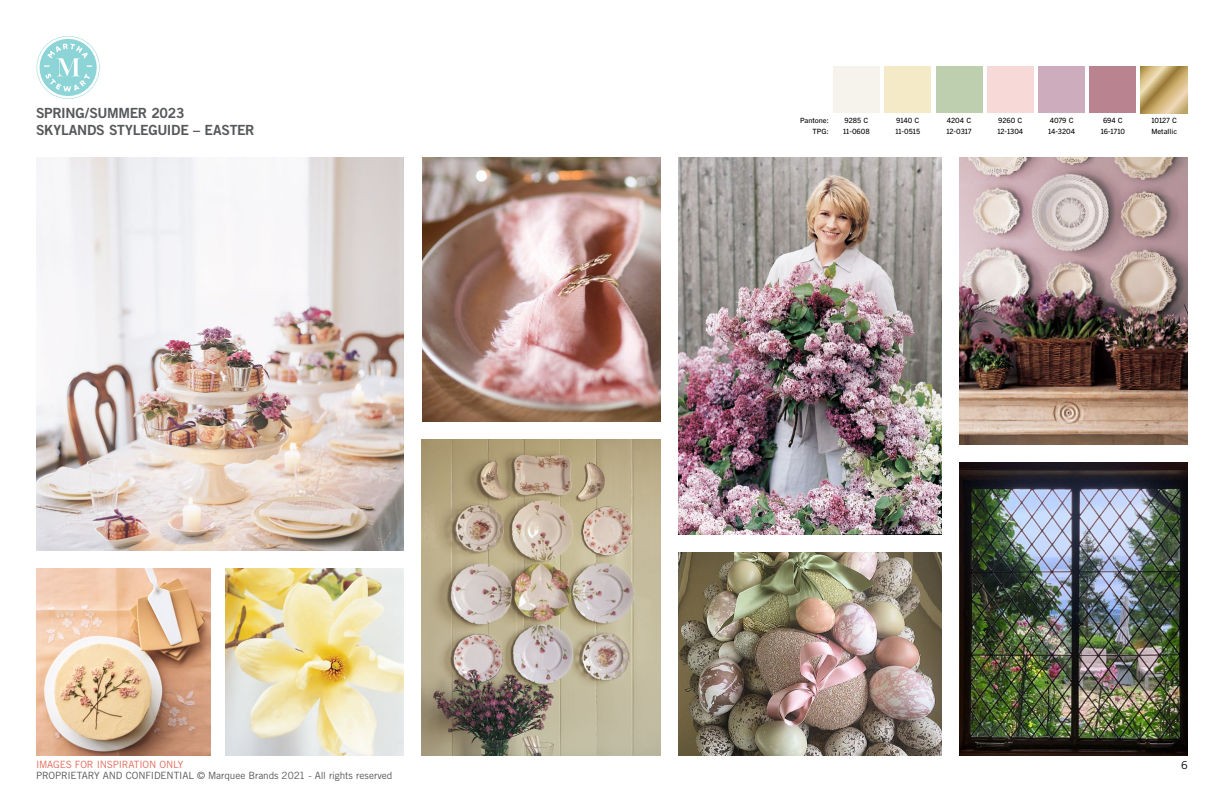
<style>
.page{position:relative;width:1224px;height:792px;background:#fff}
.page>*{position:absolute;margin:0;border:0;box-sizing:border-box;transform-origin:0 0}
.t1{font:14px/16.8px "Trade Gothic Bold Two";letter-spacing:-.025em;color:#55585a}
.t2{font:11px "Trade Gothic";color:#000}
.t3{font:10px "Trade Gothic";letter-spacing:-.01em;color:#55585a}
.t4{font:10px "Trade Gothic";letter-spacing:-.015em;color:#e26a57}
.t5{font:500 7px/10.3px "MSL Gothic";color:#000}
</style>
<div class="page">
<svg style="left:36px;top:36px;width:64px;height:63px"></svg>
<div style="left:1090px;top:66px;width:46px;height:47px;background:#b98390"></div>
<div style="left:833px;top:66px;width:47px;height:47px;background:#f5f3ec"></div>
<div style="left:884px;top:66px;width:47px;height:47px;background:#f4eac8"></div>
<div style="left:936px;top:66px;width:46px;height:47px;background:#bdcfae"></div>
<svg style="left:1141px;top:66px;width:47px;height:47px;background:#caaf77"></svg>
<div style="left:987px;top:66px;width:47px;height:47px;background:#f7dad7"></div>
<div style="left:1038px;top:66px;width:47px;height:47px;background:#cdacbd"></div>
<img style="left:422px;top:157px;width:238px;height:264px">
<img style="left:422px;top:439px;width:238px;height:317px">
<img style="left:960px;top:158px;width:228px;height:287px">
<img style="left:678px;top:157px;width:264px;height:377px">
<img style="left:960px;top:463px;width:228px;height:293px">
<img style="left:36px;top:158px;width:368px;height:392px">
<img style="left:678px;top:552px;width:264px;height:204px">
<img style="left:225px;top:568px;width:179px;height:188px">
<img style="left:36px;top:568px;width:174px;height:188px">
<h1 class="t1" style="left:36px;top:104px;width:220px">SPRING/SUMMER 2023<br>SKYLANDS STYLEGUIDE – EASTER</h1>
<p class="t5" style="left:800px;top:116px;width:30px;text-align:right">Pantone:<br>TPG:</p>
<p class="t5" style="left:843px;top:116px;width:28px">9285 C<br>11-0608</p>
<p class="t5" style="left:895px;top:116px;width:26px">9140 C<br>11-0515</p>
<p class="t5" style="left:946px;top:116px;width:27px">4204 C<br>12-0317</p>
<p class="t5" style="left:1151px;top:116px;width:27px">10127 C<br>Metallic</p>
<p class="t5" style="left:997px;top:116px;width:27px">9260 C<br>12-1304</p>
<p class="t5" style="left:1048px;top:116px;width:28px">4079 C<br>14-3204</p>
<p class="t5" style="left:1101px;top:116px;width:26px;text-align:center">694 C<br>16-1710</p>
<h3 class="t4" style="left:36px;top:759px;width:149px">IMAGES FOR INSPIRATION ONLY</h3>
<h2 class="t2" style="left:1181px;top:759px;width:8px">6</h2>
<h3 class="t3" style="left:36px;top:769px;width:358px">PROPRIETARY AND CONFIDENTIAL © Marquee Brands 2021 - All rights reserved</h3>
</div>
